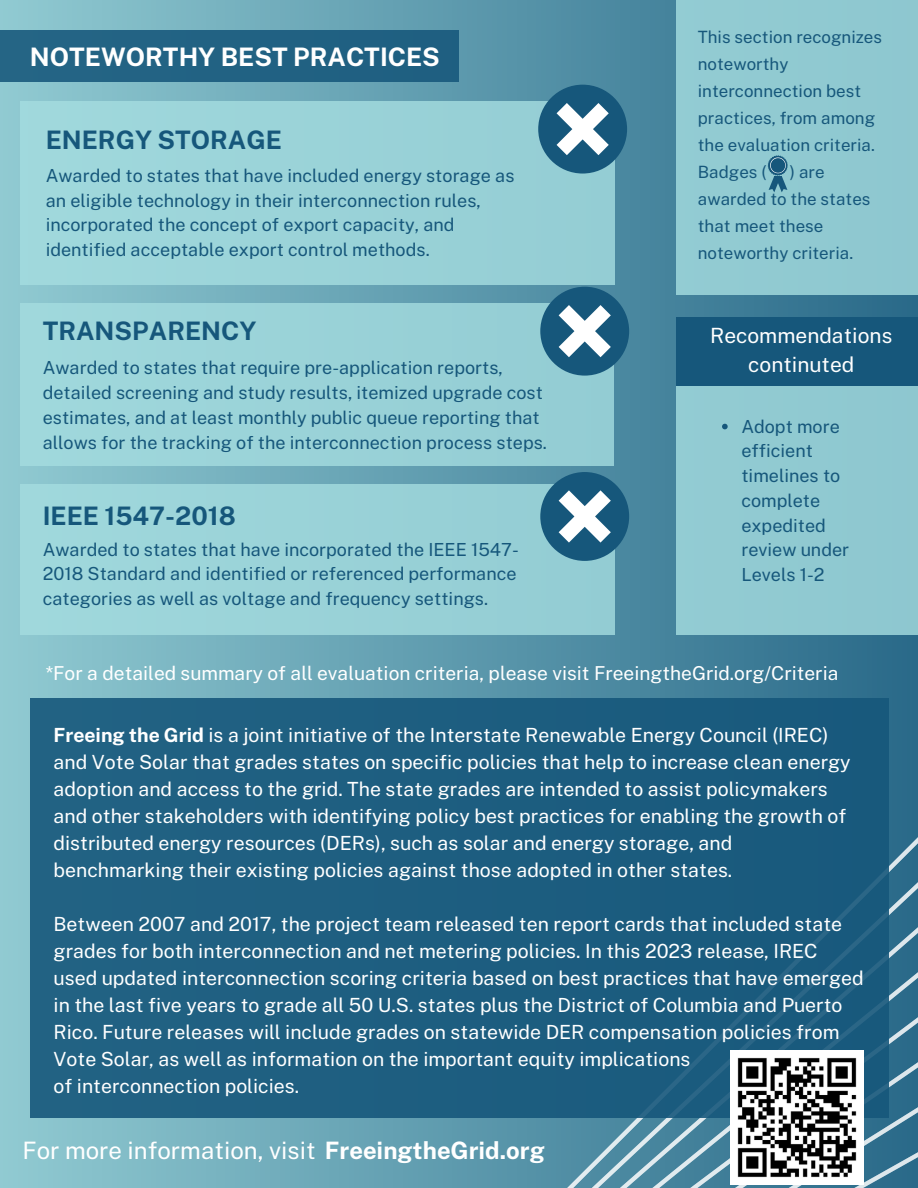
<style>
.page{position:relative;width:918px;height:1188px;background:#fff}
.page>*{position:absolute;margin:0;border:0;box-sizing:border-box;transform-origin:0 0}
.t1{font:700 25.5px "Public Sans";color:#16577b}
.t2{font:700 25.5px "Public Sans";color:#fff}
.t3{font:24px "Public Sans";color:#fff}
.t4{font:21px/29.2px "Public Sans";color:#fff;text-align:center}
.t5{font:19.5px/27px "Public Sans";color:#fff}
.t6{font:19.2px "Public Sans";color:#fff}
.t7{font:18px/24.8px "Public Sans";color:#16577b}
.t8{font:16.95px/27px "Public Sans";color:#16577b}
.s1{font-weight:700}
</style>
<div class="page">
<div style="left:0;top:0;width:918px;height:1188px;background:linear-gradient(to right,#8ec8d0,#306f8d)"></div>
<div style="left:20px;top:101px;width:594px;height:184px;background:#9bd3d8"></div>
<div style="left:20px;top:304px;width:594px;height:162px;background:#9ad3d8"></div>
<div style="left:20px;top:484px;width:594px;height:150px;background:#9ed6db"></div>
<svg style="left:194px;top:495px;width:724px;height:693px"></svg>
<div style="left:30px;top:699px;width:858px;height:419px;background:#1d5e80"></div>
<div style="left:540px;top:287px;width:89px;height:89px;background:#16577b;border-radius:50%"></div>
<svg style="left:559px;top:305px;width:52px;height:52px"></svg>
<div style="left:540px;top:472px;width:89px;height:89px;background:#16577b;border-radius:50%"></div>
<svg style="left:559px;top:490px;width:52px;height:53px"></svg>
<div style="left:0;top:30px;width:459px;height:52px;background:#226283"></div>
<div style="left:676px;top:317px;width:242px;height:318px;background:#90cad1"></div>
<div style="left:676px;top:317px;width:242px;height:69px;background:#16577b"></div>
<div style="left:676px;top:0;width:242px;height:294px;background:#90c9d1"></div>
<svg style="left:768px;top:155px;width:20px;height:37px"></svg>
<img style="left:730px;top:1051px;width:134px;height:133px">
<svg style="left:722px;top:424px;width:6px;height:5px"></svg>
<div style="left:538px;top:85px;width:89px;height:89px;background:#16577b;border-radius:50%"></div>
<svg style="left:557px;top:103px;width:52px;height:52px"></svg>
<p class="t2" style="left:30px;top:42px;width:412px">NOTEWORTHY BEST PRACTICES</p>
<p class="t1" style="left:46px;top:124px;width:238px">ENERGY STORAGE</p>
<p class="t7" style="left:46px;top:163px;width:470px">Awarded to states that have included energy storage as an eligible technology in their interconnection rules, incorporated the concept of export capacity, and identified acceptable export control methods.</p>
<p class="t1" style="left:43px;top:316px;width:215px">TRANSPARENCY</p>
<p class="t7" style="left:43px;top:355px;width:506px">Awarded to states that require pre-application reports, detailed screening and study results, itemized upgrade cost estimates, and at least monthly public queue reporting that allows for the tracking of the interconnection process steps.</p>
<p class="t1" style="left:43px;top:500px;width:195px">IEEE 1547-2018</p>
<p class="t7" style="left:43px;top:537px;width:478px">Awarded to states that have incorporated the IEEE 1547-<br>2018 Standard and identified or referenced performance categories as well as voltage and frequency settings.</p>
<p class="t8" style="left:698px;top:24px;width:186px">This section recognizes noteworthy interconnection best practices, from among the evaluation criteria.<br>Badges (</p>
<p class="t8" style="left:698px;top:159px;width:174px;text-indent:92px">) are awarded to the states that meet these noteworthy criteria.</p>
<p class="t4" style="left:710px;top:320px;width:184px">Recommendations continuted</p>
<p class="t7" style="left:741px;top:414px;width:109px">Adopt more efficient timelines to complete expedited review under<br>Levels 1-2</p>
<p class="t6" style="left:46px;top:662px;width:794px">*For a detailed summary of all evaluation criteria, please visit FreeingtheGrid.org/Criteria</p>
<p class="t5" style="left:54px;top:721px;width:799px"><span class="s1">Freeing the Grid</span> is a joint initiative of the Interstate Renewable Energy Council (IREC) and Vote Solar that grades states on specific policies that help to increase clean energy adoption and access to the grid. The state grades are intended to assist policymakers and other stakeholders with identifying policy best practices for enabling the growth of distributed energy resources (DERs), such as solar and energy storage, and benchmarking their existing policies against those adopted in other states.</p>
<p class="t5" style="left:54px;top:910px;width:812px">Between 2007 and 2017, the project team released ten report cards that included state grades for both interconnection and net metering policies. In this 2023 release, IREC used updated interconnection scoring criteria based on best practices that have emerged in the last five years to grade all 50 U.S. states plus the District of Columbia and Puerto Rico. Future releases will include grades on statewide DER compensation policies from Vote Solar, as well as information on the important equity implications</p>
<p class="t5" style="left:54px;top:1072px;width:247px">of interconnection policies.</p>
<p class="t3" style="left:22px;top:1136px;width:524px">For more information, visit <span class="s1">FreeingtheGrid.org</span></p>
</div>
